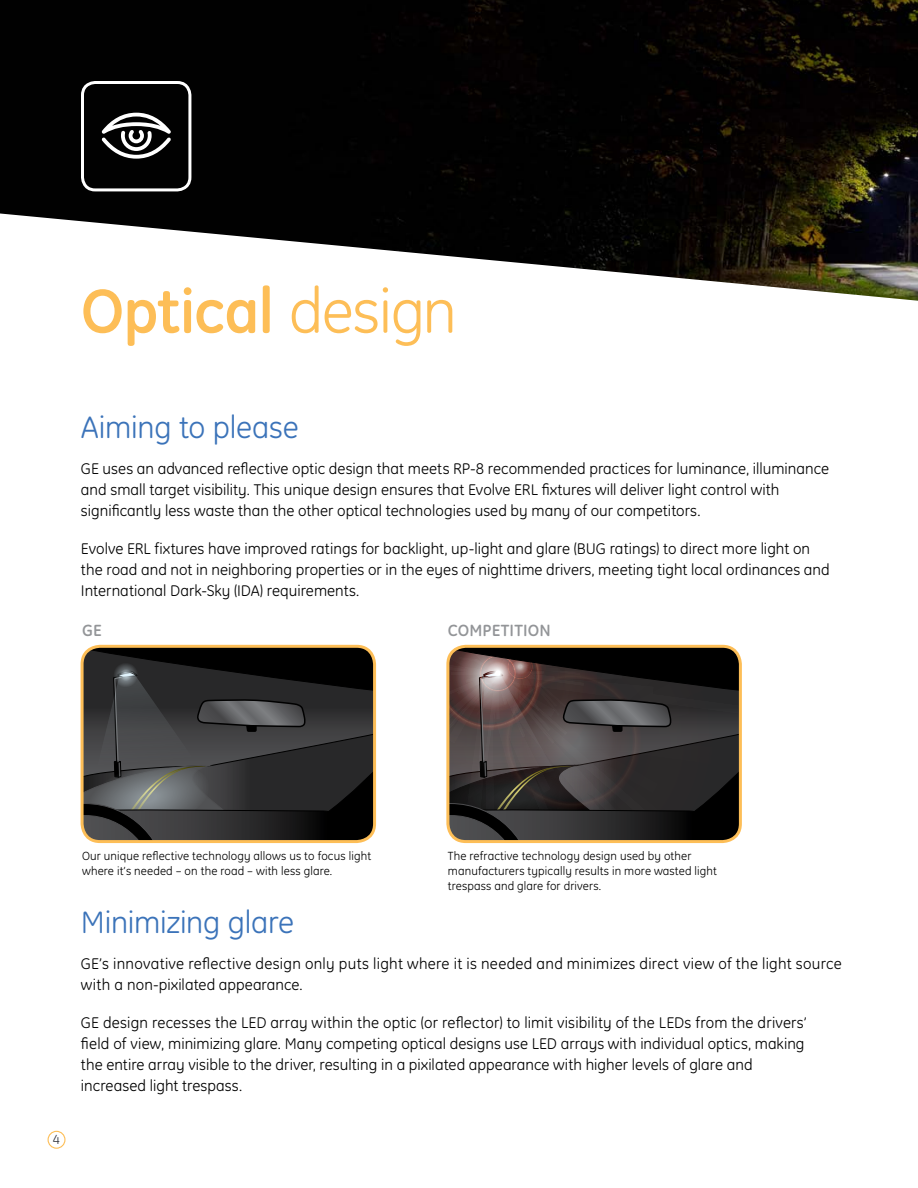
<style>
.page{position:relative;width:918px;height:1188px;background:#fff}
.page>*{position:absolute;margin:0;border:0;box-sizing:border-box;transform-origin:0 0}
.t1{font:700 63px "GE Inspira";letter-spacing:-.02em;color:#fdbe57}
.t2{font:31.5px "GE Inspira";letter-spacing:-.01em;color:#3b73b9}
.t3{font:15.75px/21px "GE Inspira";letter-spacing:.005em;color:#000}
.t4{font:13.5px "GE Inspira";color:#343741}
.t5{font:800 12.75px "GE Inspira";letter-spacing:.1em;color:#939598}
.t6{font:12px/15px "GE Inspira";letter-spacing:.01em;color:#000}
.s1{font-weight:400}
</style>
<div class="page">
<svg style="left:82px;top:646px;width:293px;height:196px;background:#323233"></svg>
<div style="left:81px;top:645px;width:295px;height:198px;border:3px solid #fdbe57;border-radius:18px"></div>
<svg style="left:450px;top:646px;width:290px;height:196px;background:#393333"></svg>
<div style="left:446px;top:645px;width:296px;height:198px;border:3px solid #fdbe57;border-radius:18px"></div>
<img style="left:0;top:0;width:918px;height:301px">
<div style="left:81px;top:81px;width:110px;height:110px;border:3px solid #fff;border-radius:13px"></div>
<svg style="left:102px;top:113px;width:69px;height:46px"></svg>
<div style="left:48px;top:1131px;width:18px;height:18px;border:1px solid #fdbe57;border-radius:50%"></div>
<h1 class="t1" style="left:81px;top:271px;width:378px">Optical <span class="s1">design</span></h1>
<h2 class="t2" style="left:81px;top:409px;width:219px">Aiming to please</h2>
<p class="t3" style="left:81px;top:458px;width:750px">GE uses an advanced reflective optic design that meets RP-8 recommended practices for luminance, illuminance and small target visibility. This unique design ensures that Evolve ERL fixtures will deliver light control with significantly less waste than the other optical technologies used by many of our competitors.</p>
<p class="t3" style="left:81px;top:538px;width:750px">Evolve ERL fixtures have improved ratings for backlight, up-light and glare (BUG ratings) to direct more light on the road and not in neighboring properties or in the eyes of nighttime drivers, meeting tight local ordinances and<br>International Dark-Sky (IDA) requirements.</p>
<p class="t5" style="left:82px;top:622px;width:45px">GE GE</p>
<p class="t5" style="left:420px;top:622px;width:95px">COMPETITION</p>
<p class="t5" style="left:447px;top:622px;width:95px">COMPETITION</p>
<p class="t4" style="left:53px;top:1132px;width:9px">4</p>
<p class="t6" style="left:82px;top:848px;width:291px">Our unique reflective technology allows us to focus light where it’s needed – on the road – with less glare.</p>
<p class="t6" style="left:448px;top:848px;width:271px">The refractive technology design used by other manufacturers typically results in more wasted light trespass and glare for drivers.</p>
<h2 class="t2" style="left:81px;top:904px;width:215px">Minimizing glare</h2>
<p class="t3" style="left:81px;top:953px;width:762px">GE’s innovative reflective design only puts light where it is needed and minimizes direct view of the light source with a non-pixilated appearance.</p>
<p class="t3" style="left:81px;top:1012px;width:727px">GE design recesses the LED array within the optic (or reflector) to limit visibility of the LEDs from the drivers’ field of view, minimizing glare. Many competing optical designs use LED arrays with individual optics, making the entire array visible to the driver, resulting in a pixilated appearance with higher levels of glare and increased light trespass.</p>
</div>
